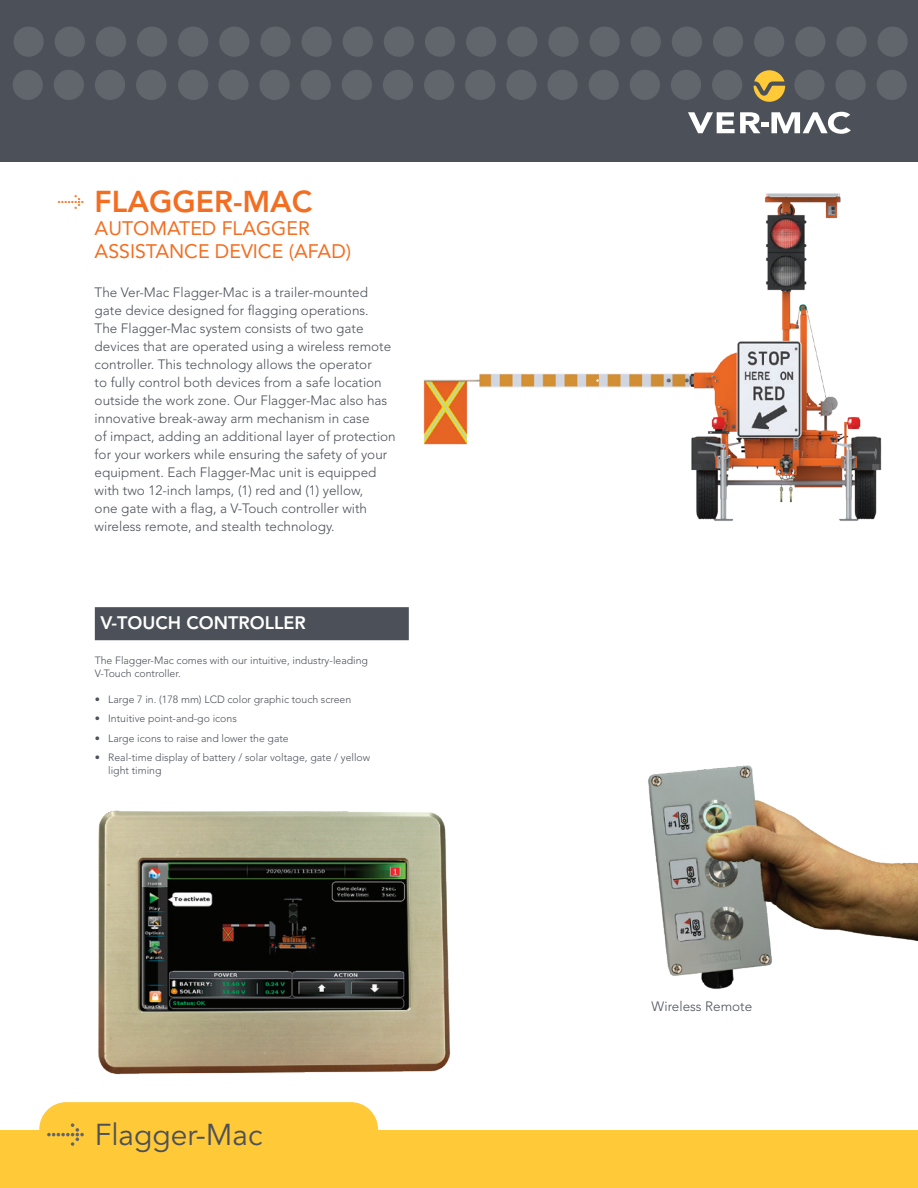
<style>
.page{position:relative;width:918px;height:1188px;background:#fff}
.page>*{position:absolute;margin:0;border:0;box-sizing:border-box;transform-origin:0 0}
.t1{font:30px "Avenir LT Std";color:#4c5159}
.t2{font:800 30px "Avenir LT Std";color:#f36e21}
.t3{font:19.5px/23.4px "Avenir LT Std";color:#f36e21}
.t4{font:800 18px "Avenir LT Std";color:#fff}
.t5{font:300 13.5px/18px "Avenir LT Std";color:#4c5159}
.t6{font:300 10.5px/12.6px "Avenir LT Std";color:#4c5159}
</style>
<div class="page">
<img style="left:423px;top:193px;width:459px;height:328px">
<img style="left:648px;top:765px;width:270px;height:224px">
<img style="left:98px;top:810px;width:353px;height:265px">
<div style="left:0;top:0;width:918px;height:161px;background:#4c5159"></div>
<div style="left:14px;top:27px;width:30px;height:30px;background:#61656c;border-radius:50%"></div>
<div style="left:13px;top:70px;width:30px;height:30px;background:#61656c;border-radius:50%"></div>
<div style="left:384px;top:27px;width:30px;height:30px;background:#61656c;border-radius:50%"></div>
<div style="left:383px;top:70px;width:30px;height:30px;background:#61656c;border-radius:50%"></div>
<div style="left:178px;top:27px;width:30px;height:30px;background:#61656c;border-radius:50%"></div>
<div style="left:548px;top:27px;width:31px;height:30px;background:#61656c;border-radius:50%"></div>
<div style="left:547px;top:70px;width:31px;height:30px;background:#61656c;border-radius:50%"></div>
<div style="left:96px;top:27px;width:30px;height:30px;background:#61656c;border-radius:50%"></div>
<div style="left:95px;top:70px;width:30px;height:30px;background:#61656c;border-radius:50%"></div>
<div style="left:466px;top:27px;width:30px;height:30px;background:#61656c;border-radius:50%"></div>
<div style="left:465px;top:70px;width:30px;height:30px;background:#61656c;border-radius:50%"></div>
<div style="left:260px;top:27px;width:31px;height:30px;background:#61656c;border-radius:50%"></div>
<div style="left:259px;top:70px;width:31px;height:30px;background:#61656c;border-radius:50%"></div>
<div style="left:631px;top:27px;width:30px;height:30px;background:#61656c;border-radius:50%"></div>
<div style="left:630px;top:70px;width:30px;height:30px;background:#61656c;border-radius:50%"></div>
<div style="left:795px;top:27px;width:30px;height:30px;background:#61656c;border-radius:50%"></div>
<div style="left:794px;top:70px;width:31px;height:30px;background:#61656c;border-radius:50%"></div>
<div style="left:178px;top:70px;width:30px;height:30px;background:#61656c;border-radius:50%"></div>
<div style="left:55px;top:27px;width:30px;height:30px;background:#61656c;border-radius:50%"></div>
<div style="left:54px;top:70px;width:30px;height:30px;background:#61656c;border-radius:50%"></div>
<div style="left:425px;top:27px;width:30px;height:30px;background:#61656c;border-radius:50%"></div>
<div style="left:424px;top:70px;width:30px;height:30px;background:#61656c;border-radius:50%"></div>
<div style="left:137px;top:27px;width:30px;height:30px;background:#61656c;border-radius:50%"></div>
<div style="left:136px;top:70px;width:30px;height:30px;background:#61656c;border-radius:50%"></div>
<div style="left:507px;top:27px;width:30px;height:30px;background:#61656c;border-radius:50%"></div>
<div style="left:506px;top:70px;width:31px;height:30px;background:#61656c;border-radius:50%"></div>
<div style="left:343px;top:27px;width:30px;height:30px;background:#61656c;border-radius:50%"></div>
<div style="left:342px;top:70px;width:30px;height:30px;background:#61656c;border-radius:50%"></div>
<div style="left:713px;top:27px;width:30px;height:30px;background:#61656c;border-radius:50%"></div>
<div style="left:712px;top:70px;width:30px;height:30px;background:#61656c;border-radius:50%"></div>
<div style="left:878px;top:27px;width:30px;height:30px;background:#61656c;border-radius:50%"></div>
<div style="left:877px;top:70px;width:30px;height:30px;background:#61656c;border-radius:50%"></div>
<div style="left:219px;top:27px;width:30px;height:30px;background:#61656c;border-radius:50%"></div>
<div style="left:218px;top:70px;width:31px;height:30px;background:#61656c;border-radius:50%"></div>
<div style="left:589px;top:27px;width:31px;height:30px;background:#61656c;border-radius:50%"></div>
<div style="left:589px;top:70px;width:30px;height:30px;background:#61656c;border-radius:50%"></div>
<div style="left:754px;top:27px;width:30px;height:30px;background:#61656c;border-radius:50%"></div>
<div style="left:302px;top:27px;width:30px;height:30px;background:#61656c;border-radius:50%"></div>
<div style="left:301px;top:70px;width:30px;height:30px;background:#61656c;border-radius:50%"></div>
<div style="left:672px;top:27px;width:30px;height:30px;background:#61656c;border-radius:50%"></div>
<div style="left:671px;top:70px;width:30px;height:30px;background:#61656c;border-radius:50%"></div>
<div style="left:836px;top:27px;width:31px;height:30px;background:#61656c;border-radius:50%"></div>
<div style="left:835px;top:70px;width:31px;height:30px;background:#61656c;border-radius:50%"></div>
<svg style="left:688px;top:112px;width:163px;height:22px"></svg>
<svg style="left:754px;top:70px;width:31px;height:32px"></svg>
<div style="left:0;top:1130px;width:918px;height:58px;background:#ffc938"></div>
<div style="left:39px;top:1102px;width:339px;height:72px;background:#ffc938;border-radius:27px"></div>
<svg style="left:47px;top:1123px;width:37px;height:23px"></svg>
<div style="left:95px;top:607px;width:314px;height:33px;background:#4c5159;border:2px solid #4c5159"></div>
<svg style="left:58px;top:195px;width:26px;height:14px"></svg>
<h1 class="t2" style="left:95px;top:184px;width:219px">FLAGGER-MAC</h1>
<h2 class="t3" style="left:95px;top:217px;width:258px">AUTOMATED FLAGGER<br>ASSISTANCE DEVICE (AFAD)</h2>
<p class="t5" style="left:95px;top:283px;width:303px">The Ver-Mac Flagger-Mac is a trailer-mounted gate device designed for flagging operations.<br>The Flagger-Mac system consists of two gate devices that are operated using a wireless remote controller. This technology allows the operator<br>to fully control both devices from a safe location outside the work zone. Our Flagger-Mac also has innovative break-away arm mechanism in case<br>of impact, adding an additional layer of protection for your workers while ensuring the safety of your equipment. Each Flagger-Mac unit is equipped with two 12-inch lamps, (1) red and (1) yellow,<br>one gate with a flag, a V-Touch controller with wireless remote, and stealth technology.</p>
<h3 class="t4" style="left:100px;top:612px;width:207px">V-TOUCH CONTROLLER</h3>
<p class="t6" style="left:95px;top:654px;width:275px">The Flagger-Mac comes with our intuitive, industry-leading<br>V-Touch controller.</p>
<p class="t6" style="left:95px;top:693px;width:258px">• Large 7 in. (178 mm) LCD color graphic touch screen</p>
<p class="t6" style="left:95px;top:712px;width:144px">• Intuitive point-and-go icons</p>
<p class="t6" style="left:95px;top:732px;width:196px">• Large icons to raise and lower the gate</p>
<p class="t6" style="left:108px;top:751px;width:264px;text-indent:-14px">• Real-time display of battery / solar voltage, gate / yellow light timing</p>
<h1 class="t1" style="left:95px;top:1118px;width:169px">Flagger-Mac</h1>
<p class="t5" style="left:651px;top:998px;width:102px">Wireless Remote</p>
</div>
